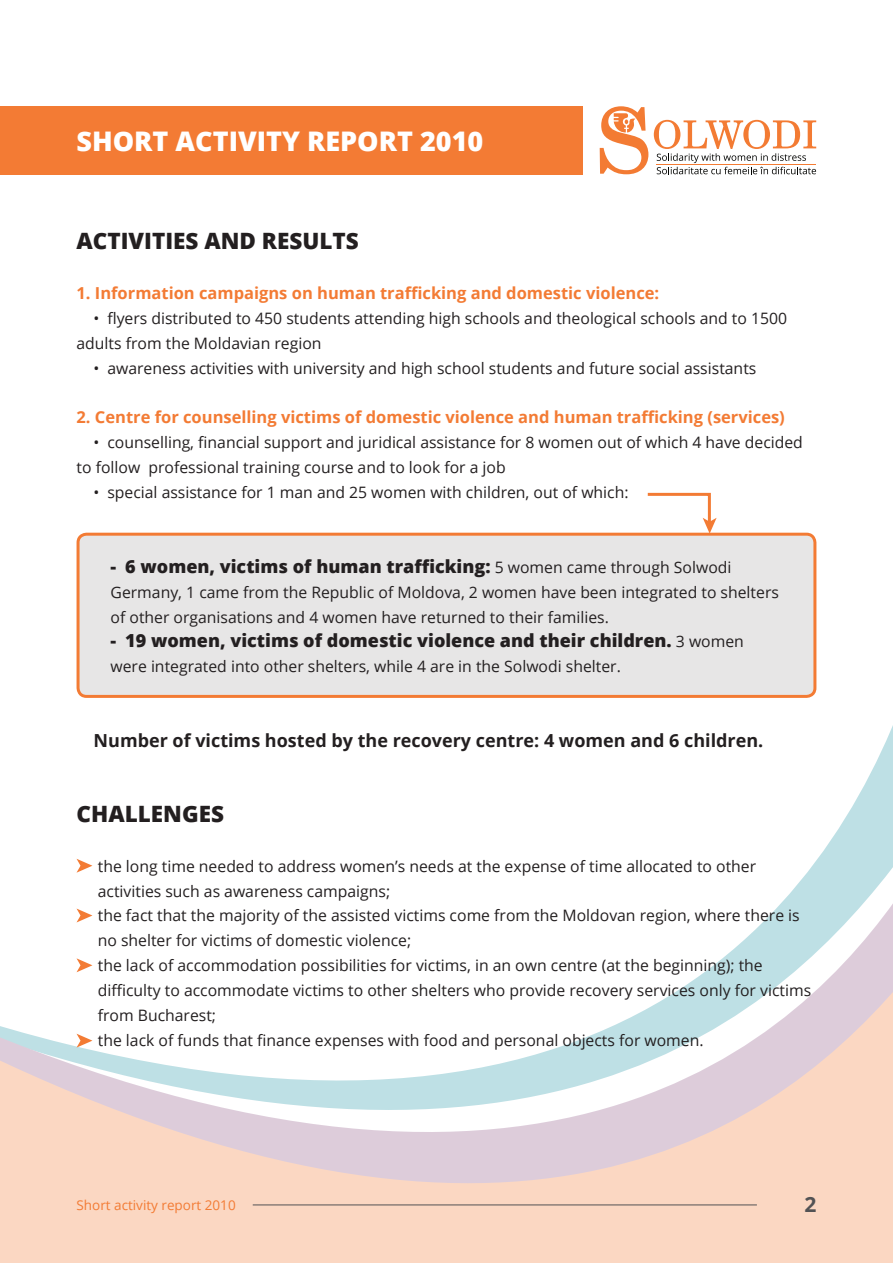
<style>
.page{position:relative;width:893px;height:1263px;background:#fff}
.page>*{position:absolute;margin:0;border:0;box-sizing:border-box;transform-origin:0 0}
.subtitlu-pagina{font:800 27px "Open Sans";color:#fff}
.subtitlu-pagina-2{font:800 22.5px "Open Sans";color:#231f20}
.subtitlu-pagina-3{font:700 21px "Open Sans";color:#525254}
.text-de-fond{font:800 18px "Open Sans";color:#231f20}
.text-de-fond-2{font:700 18px "Open Sans";color:#231f20}
.t1{font:700 16.5px "Open Sans";color:#f37b34}
.text-de-fond-3{font:15.75px/24.9px "Open Sans";color:#231f20}
.subtitlu-pagina-4{font:13.5px "Open Sans";color:#f37b34}
.s1{font-weight:400;font-size:15.75px}
</style>
<div class="page">
<svg style="left:76px;top:668px;width:817px;height:204px"></svg>
<svg style="left:76px;top:872px;width:817px;height:95px"></svg>
<svg style="left:0;top:967px;width:893px;height:296px"></svg>
<hr style="left:253px;top:1205px;width:504px;height:1px;background:#525254">
<div style="left:78px;top:534px;width:737px;height:162px;background:#e7e6e6;border-radius:9px"></div>
<div style="left:77px;top:533px;width:739px;height:165px;border:3px solid #f37b34;border-radius:9px"></div>
<svg style="left:77px;top:859px;width:15px;height:14px"></svg>
<svg style="left:645px;top:492px;width:72px;height:42px"></svg>
<svg style="left:77px;top:908px;width:15px;height:14px"></svg>
<svg style="left:77px;top:958px;width:15px;height:14px"></svg>
<svg style="left:77px;top:1034px;width:15px;height:13px"></svg>
<div style="left:0;top:106px;width:582px;height:68px;background:#f37b34"></div>
<svg style="left:600px;top:106px;width:48px;height:68px"></svg>
<svg style="left:654px;top:120px;width:162px;height:54px"></svg>
<hr style="left:656px;top:164px;width:160px;height:1px;background:#f37b33">
<p class="subtitlu-pagina" style="left:77px;top:120px;width:408px">SHORT ACTIVITY REPORT 2010</p>
<p class="subtitlu-pagina-2" style="left:77px;top:224px;width:284px">ACTIVITIES AND RESULTS</p>
<p class="t1" style="left:77px;top:281px;width:584px">1. Information campaigns on human trafficking and domestic violence:</p>
<p class="text-de-fond-3" style="left:77px;top:305px;width:712px;text-indent:17px">• flyers distributed to 450 students attending high schools and theological schools and to 1500 adults from the Moldavian region</p>
<p class="text-de-fond-3" style="left:94px;top:355px;width:664px">• awareness activities with university and high school students and future social assistants</p>
<p class="t1" style="left:77px;top:406px;width:710px">2. Centre for counselling victims of domestic violence and human trafficking (services)</p>
<p class="text-de-fond-3" style="left:77px;top:430px;width:728px;text-indent:17px">• counselling, financial support and juridical assistance for 8 women out of which 4 have decided to follow professional training course and to look for a job</p>
<p class="text-de-fond-3" style="left:94px;top:479px;width:537px">• special assistance for 1 man and 25 women with children, out of which:</p>
<p class="text-de-fond" style="left:111px;top:552px;width:622px">- 6 women, victims of human trafficking: <span class="s1">5 women came through Solwodi</span></p>
<p class="text-de-fond-3" style="left:111px;top:579px;width:670px">Germany, 1 came from the Republic of Moldova, 2 women have been integrated to shelters of other organisations and 4 women have returned to their families.</p>
<p class="text-de-fond" style="left:111px;top:627px;width:635px">- 19 women, victims of domestic violence and their children. <span class="s1">3 women</span></p>
<p class="text-de-fond-3" style="left:111px;top:654px;width:512px">were integrated into other shelters, while 4 are in the Solwodi shelter.</p>
<p class="text-de-fond-2" style="left:94px;top:728px;width:671px">Number of victims hosted by the recovery centre: 4 women and 6 children.</p>
<p class="subtitlu-pagina-2" style="left:77px;top:796px;width:149px">CHALLENGES</p>
<p class="text-de-fond-3" style="left:98px;top:853px;width:660px">the long time needed to address women’s needs at the expense of time allocated to other activities such as awareness campaigns;</p>
<p class="text-de-fond-3" style="left:98px;top:903px;width:703px">the fact that the majority of the assisted victims come from the Moldovan region, where there is no shelter for victims of domestic violence;</p>
<p class="text-de-fond-3" style="left:98px;top:953px;width:715px">the lack of accommodation possibilities for victims, in an own centre (at the beginning); the difficulty to accommodate victims to other shelters who provide recovery services only for victims from Bucharest;</p>
<p class="text-de-fond-3" style="left:98px;top:1027px;width:607px">the lack of funds that finance expenses with food and personal objects for women.</p>
<p class="subtitlu-pagina-4" style="left:77px;top:1196px;width:161px">Short activity report 2010</p>
<p class="subtitlu-pagina-3" style="left:804px;top:1189px;width:13px">2</p>
</div>
